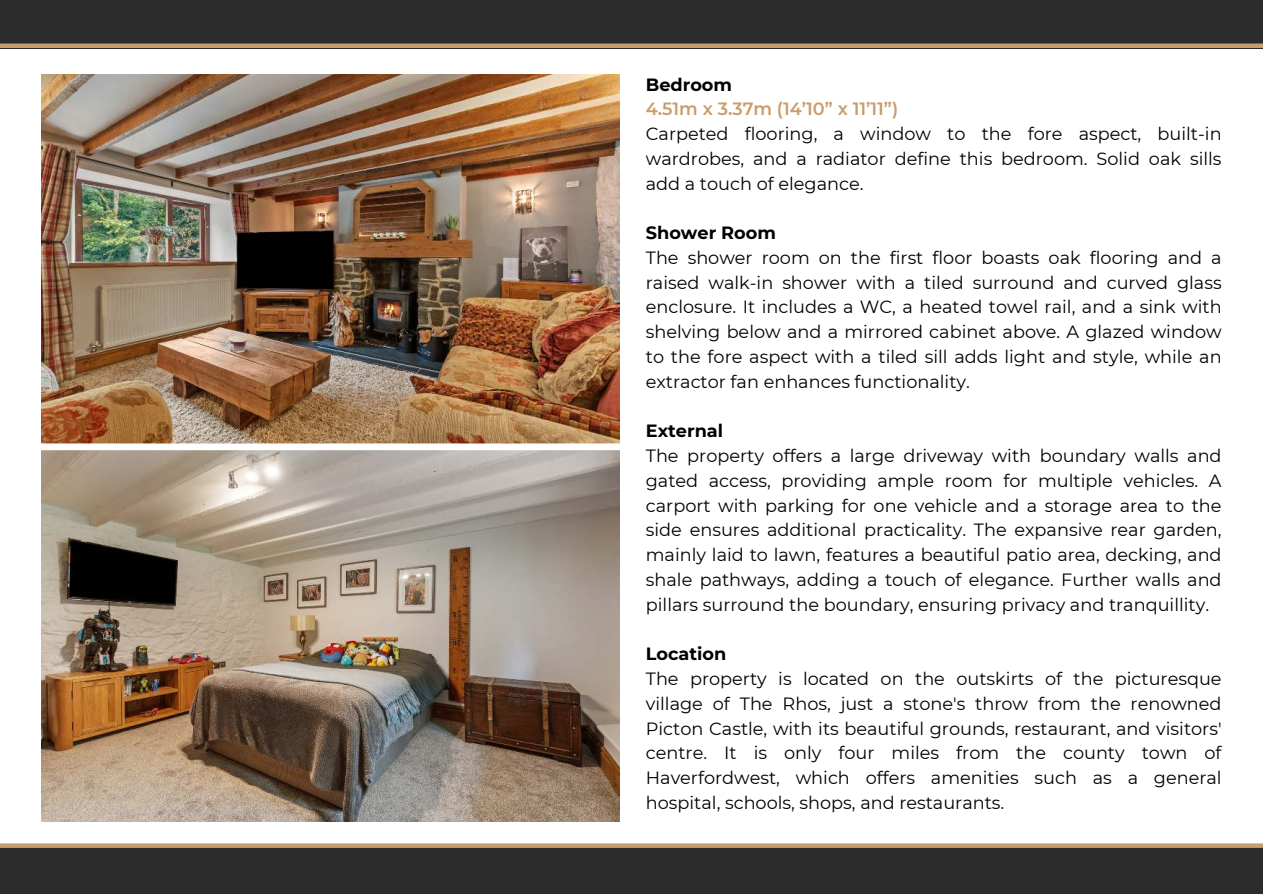
<style>
.page{position:relative;width:1263px;height:894px;background:#fff}
.page>*{position:absolute;margin:0;border:0;box-sizing:border-box;transform-origin:0 0}
.t1{font:17.7px/24.8px "Montserrat";color:#000;text-align:justify}
.t2{font:700 17.7px "Montserrat";color:#000}
.t3{font:600 17.7px "Montserrat";color:#c99c6b}
</style>
<div class="page">
<div style="left:0;top:845px;width:1263px;height:48px;background:#2c2c2c"></div>
<svg style="left:0;top:843px;width:1263px;height:4px;background:#cea579"></svg>
<div style="left:0;top:0;width:1263px;height:48px;background:#2c2c2c"></div>
<div style="left:0;top:43px;width:1263px;height:5px;background:#c99c6b"></div>
<img style="left:41px;top:74px;width:579px;height:747px">
<div style="left:33px;top:443px;width:608px;height:7px;background:#fff"></div>
<p class="t2" style="left:646px;top:71px;width:88px">Bedroom</p>
<p class="t3" style="left:646px;top:96px;width:254px">4.51m x 3.37m (14’10” x 11’11”)</p>
<p class="t1" style="left:646px;top:121px;width:577px">Carpeted flooring, a window to the fore aspect, built-in wardrobes, and a radiator define this bedroom. Solid oak sills add a touch of elegance.</p>
<p class="t2" style="left:646px;top:220px;width:132px">Shower Room</p>
<p class="t1" style="left:646px;top:244px;width:577px">The shower room on the first floor boasts oak flooring and a raised walk-in shower with a tiled surround and curved glass enclosure. It includes a WC, a heated towel rail, and a sink with shelving below and a mirrored cabinet above. A glazed window to the fore aspect with a tiled sill adds light and style, while an extractor fan enhances functionality.</p>
<p class="t2" style="left:646px;top:418px;width:79px">External</p>
<p class="t1" style="left:646px;top:442px;width:577px">The property offers a large driveway with boundary walls and gated access, providing ample room for multiple vehicles. A carport with parking for one vehicle and a storage area to the side ensures additional practicality. The expansive rear garden, mainly laid to lawn, features a beautiful patio area, decking, and shale pathways, adding a touch of elegance. Further walls and pillars surround the boundary, ensuring privacy and tranquillity.</p>
<p class="t2" style="left:646px;top:641px;width:82px">Location</p>
<p class="t1" style="left:646px;top:665px;width:577px">The property is located on the outskirts of the picturesque village of The Rhos, just a stone's throw from the renowned Picton Castle, with its beautiful grounds, restaurant, and visitors' centre. It is only four miles from the county town of Haverfordwest, which offers amenities such as a general hospital, schools, shops, and restaurants.</p>
</div>
